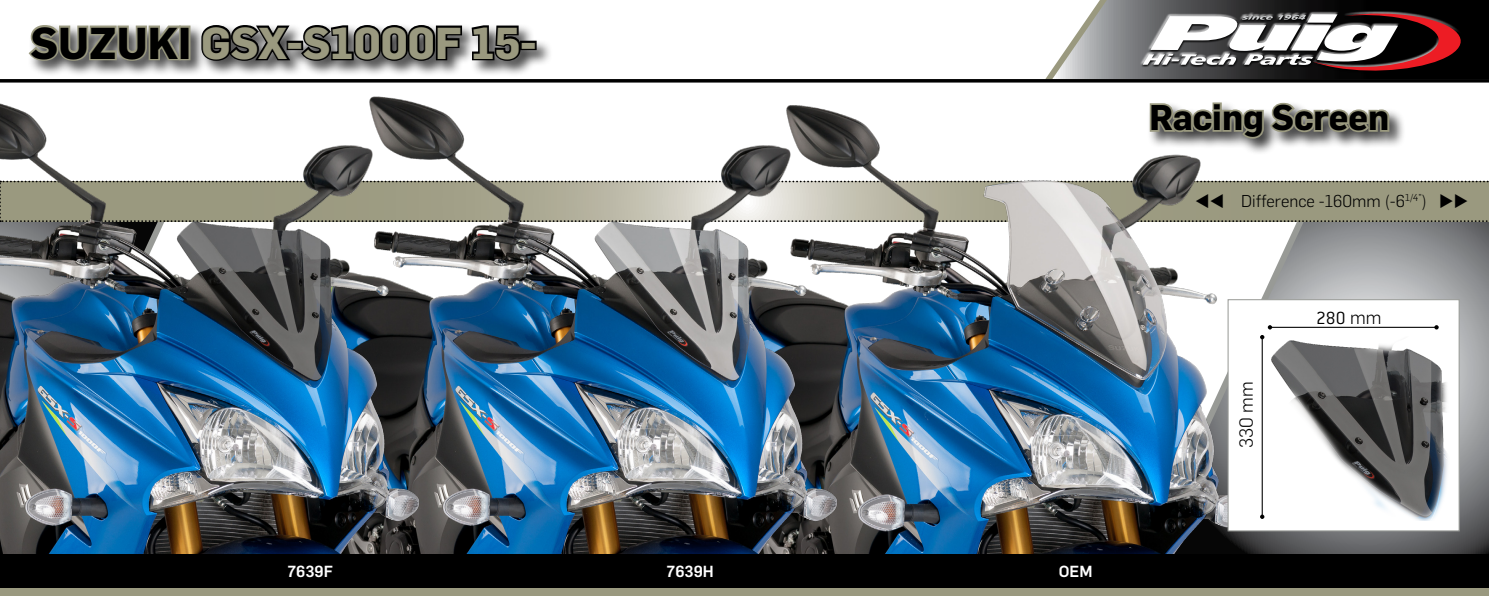
<style>
.page{position:relative;width:1489px;height:596px;background:#fff}
.page>*{position:absolute;margin:0;border:0;box-sizing:border-box;transform-origin:0 0}
.t1{font:700 43.75px "Flama";color:#9a997f}
.t2{font:700 35px "Flama";color:#000}
.t3{font:19.25px "Conduit ITC Light";color:#000}
.t4{font:300 18.55px "Flama";color:#000}
.t5{font:300 16.8px "Flama";color:#000}
.t6{font:500 15.75px "Flama";color:#fff}
.s1{color:#000}
.s2{font-family:"Flama";font-weight:300;font-size:18.55px}
</style>
<div class="page">
<svg style="left:1357px;top:222px;width:131px;height:332px;background:#8e8f92"></svg>
<div style="left:1357px;top:181px;width:132px;height:41px;background:#9a997f"></div>
<img style="left:948px;top:82px;width:409px;height:472px">
<svg style="left:1045px;top:0;width:443px;height:79px"></svg>
<svg style="left:31px;top:25px;width:153px;height:9px"></svg>
<div style="left:179px;top:26px;width:11px;height:34px;border:4px solid #9a997f"></div>
<svg style="left:200px;top:25px;width:93px;height:9px"></svg>
<svg style="left:299px;top:25px;width:223px;height:9px;background:#6d6d6d"></svg>
<div style="left:1146px;top:100px;width:342px;height:86px;background:#000;opacity:.75"></div>
<svg style="left:1147px;top:101px;width:243px;height:39px"></svg>
<hr style="left:0;top:79px;width:1488px;height:3px;background:#000">
<div style="left:1227px;top:299px;width:232px;height:232px;background:#fff;border:1px solid #989a96"></div>
<hr style="left:1269px;top:326px;width:167px;height:1px;background:#000">
<svg style="left:1434px;top:325px;width:4px;height:4px"></svg>
<svg style="left:1267px;top:325px;width:4px;height:4px"></svg>
<img style="left:1271px;top:340px;width:177px;height:180px">
<hr style="left:1261px;top:337px;width:1px;height:179px;background:#000">
<svg style="left:1260px;top:335px;width:4px;height:4px"></svg>
<svg style="left:1260px;top:514px;width:4px;height:4px"></svg>
<img style="left:530px;top:34px;width:418px;height:520px">
<img style="left:0;top:34px;width:530px;height:520px">
<div style="left:0;top:562px;width:1488px;height:33px;background:#9a997f"></div>
<div style="left:0;top:554px;width:1488px;height:34px;background:#000"></div>
<p class="t1" style="left:30px;top:11px;width:507px"><span class="s1">SUZUKI</span> GSX-S1000F 15-</p>
<p class="t6" style="left:287px;top:560px;width:47px">7639F</p>
<p class="t6" style="left:666px;top:560px;width:49px">7639H</p>
<p class="t6" style="left:1058px;top:560px;width:35px">OEM</p>
<p class="t2" style="left:1149px;top:92px;width:241px">Racing Screen</p>
<p class="t5" style="left:1194px;top:189px;width:275px">▼▼ Difference -160mm (-6<sup>1/4”</sup>) ◆◆</p>
<p class="t4" style="left:1233px;top:448px;width:68px;rotate:-90deg">330 mm</p>
<p class="t3" style="left:1315px;top:305px;width:67px">280 <span class="s2">mm</span></p>
</div>
